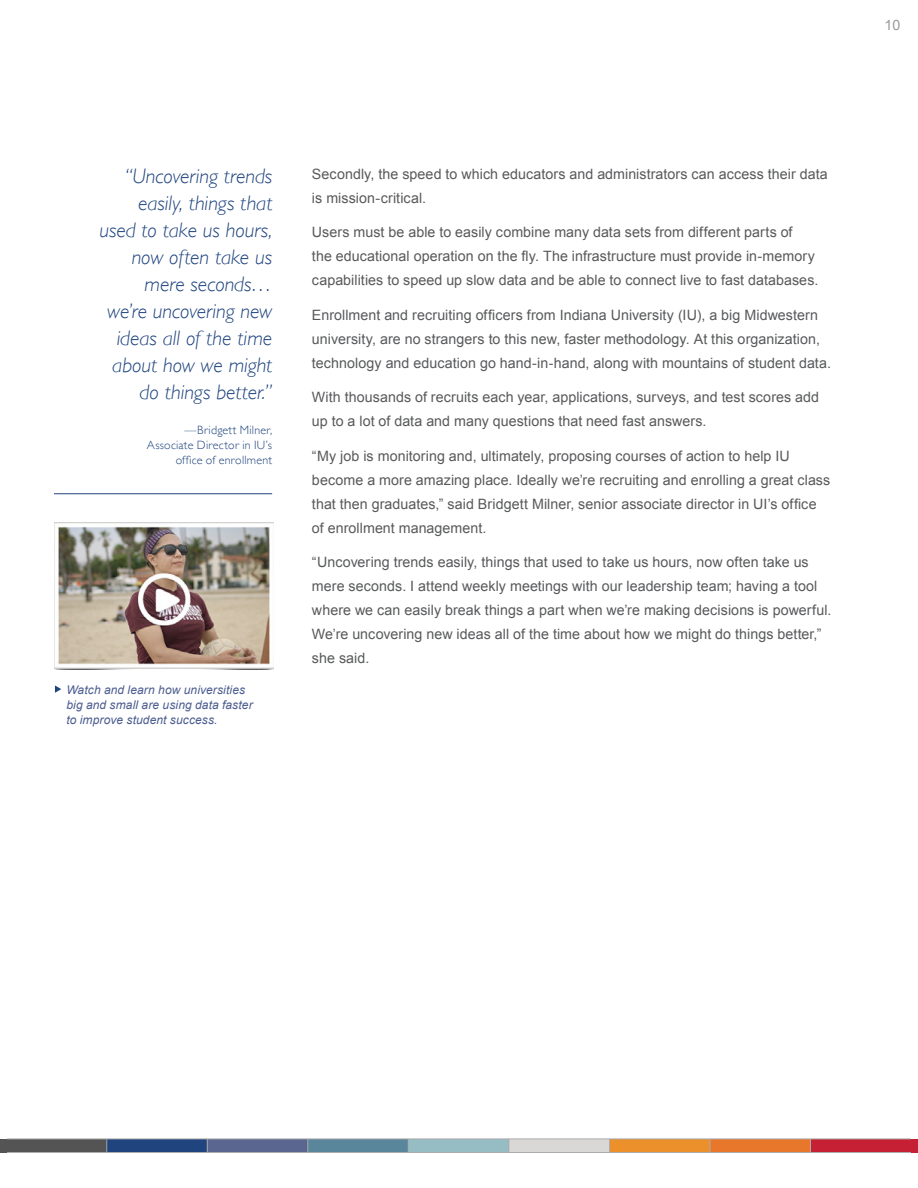
<style>
.page{position:relative;width:918px;height:1188px;background:#fff}
.page>*{position:absolute;margin:0;border:0;box-sizing:border-box;transform-origin:0 0}
.t1{font:italic 300 21px/27px "Gill Sans";color:#1f447e;text-align:right}
.t2{font:14.25px/24px "Arial";letter-spacing:.005em;color:#58595b}
.t3{font:14.25px "Arial";color:#9b9b9b}
.t4{font:italic 12px/15px "Arial";letter-spacing:.01em;color:#4b5c8f}
.t5{font:300 12px/15px "Gill Sans";letter-spacing:.02em;color:#1f447e;text-align:right}
</style>
<div class="page">
<div style="left:810px;top:1139px;width:108px;height:13px;background:#c62035"></div>
<div style="left:710px;top:1139px;width:100px;height:13px;background:#e8762b"></div>
<div style="left:609px;top:1139px;width:101px;height:13px;background:#eb902b"></div>
<div style="left:509px;top:1139px;width:100px;height:13px;background:#d9d8d7"></div>
<div style="left:408px;top:1139px;width:101px;height:14px;background:#96bcc4"></div>
<div style="left:308px;top:1139px;width:100px;height:14px;background:#59869a"></div>
<div style="left:207px;top:1139px;width:101px;height:14px;background:#5a6590"></div>
<div style="left:107px;top:1139px;width:100px;height:14px;background:#1f447e"></div>
<div style="left:0;top:1139px;width:107px;height:14px;background:#545454"></div>
<hr style="left:7px;top:1139px;width:904px;height:1px;background:#acacac">
<svg style="left:810px;top:1140px;width:1px;height:12px"></svg>
<svg style="left:710px;top:1139px;width:1px;height:13px"></svg>
<svg style="left:609px;top:1140px;width:1px;height:12px"></svg>
<svg style="left:508px;top:1140px;width:1px;height:12px"></svg>
<svg style="left:408px;top:1140px;width:1px;height:12px"></svg>
<svg style="left:307px;top:1139px;width:1px;height:13px"></svg>
<svg style="left:207px;top:1139px;width:1px;height:13px"></svg>
<svg style="left:106px;top:1139px;width:1px;height:13px"></svg>
<hr style="left:7px;top:1152px;width:904px;height:1px;background:#acacac">
<hr style="left:54px;top:493px;width:218px;height:1px;background:#1f447e">
<svg style="left:55px;top:685px;width:6px;height:8px"></svg>
<img style="left:54px;top:522px;width:220px;height:148px">
<h1 class="t1" style="left:100px;top:163px;width:174px">“Uncovering trends easily, things that used to take us hours, now often take us mere seconds… we’re uncovering new ideas all of the time about how we might do things better.”</h1>
<p class="t5" style="left:147px;top:422px;width:127px">—Bridgett Milner,<br>Associate Director in IU’s office of enrollment</p>
<p class="t4" style="left:66px;top:683px;width:188px">Watch and learn how universities big and small are using data faster to improve student success.</p>
<p class="t2" style="left:312px;top:162px;width:517px">Secondly, the speed to which educators and administrators can access their data is mission-critical.</p>
<p class="t2" style="left:312px;top:220px;width:508px">Users must be able to easily combine many data sets from different parts of<br>the educational operation on the fly. The infrastructure must provide in-memory capabilities to speed up slow data and be able to connect live to fast databases.</p>
<p class="t2" style="left:312px;top:303px;width:520px">Enrollment and recruiting officers from Indiana University (IU), a big Midwestern university, are no strangers to this new, faster methodology. At this organization, technology and education go hand-in-hand, along with mountains of student data.</p>
<p class="t2" style="left:312px;top:385px;width:509px">With thousands of recruits each year, applications, surveys, and test scores add up to a lot of data and many questions that need fast answers.</p>
<p class="t2" style="left:312px;top:444px;width:520px">“My job is monitoring and, ultimately, proposing courses of action to help IU become a more amazing place. Ideally we’re recruiting and enrolling a great class that then graduates,” said Bridgett Milner, senior associate director in UI’s office of enrollment management.</p>
<p class="t2" style="left:312px;top:550px;width:521px">“Uncovering trends easily, things that used to take us hours, now often take us mere seconds. I attend weekly meetings with our leadership team; having a tool where we can easily break things a part when we’re making decisions is powerful.<br>We’re uncovering new ideas all of the time about how we might do things better,” she said.</p>
<p class="t3" style="left:885px;top:15px;width:17px">10</p>
</div>
